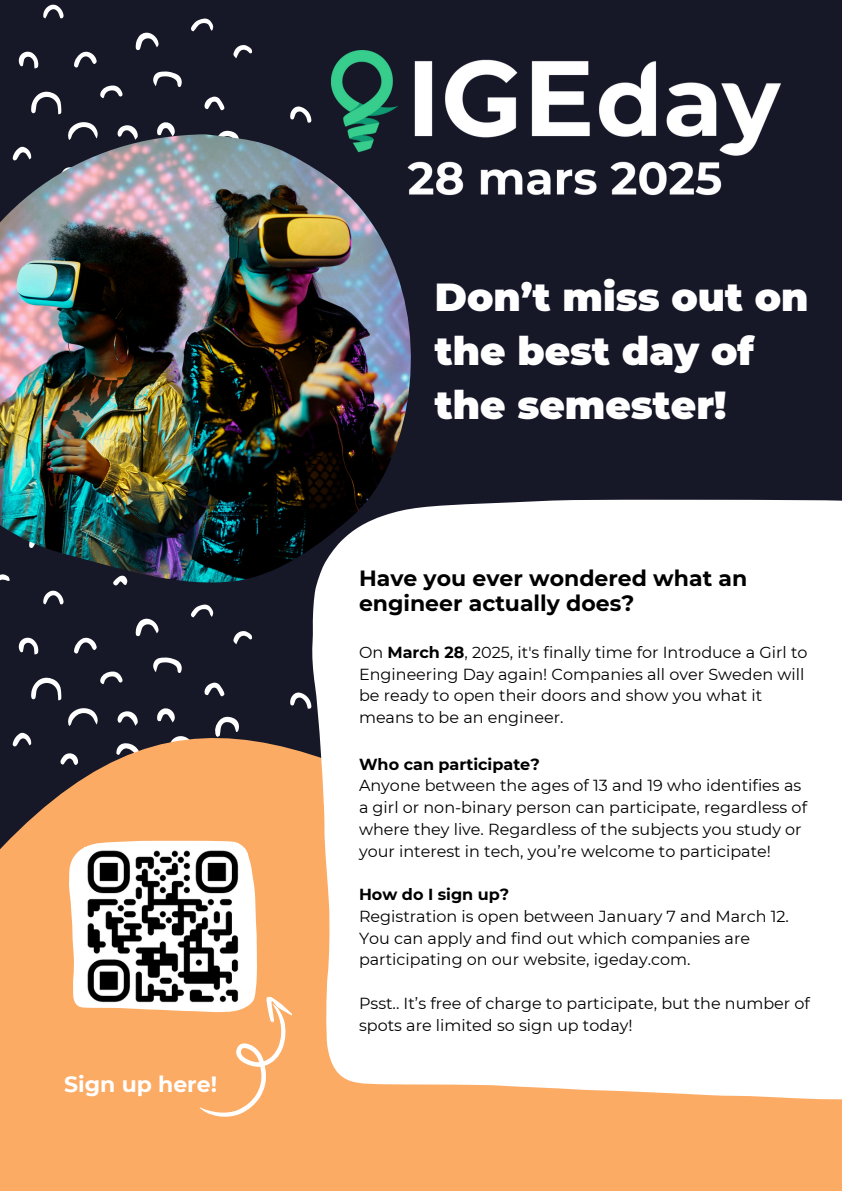
<style>
.page{position:relative;width:842px;height:1191px;background:#fff}
.page>*{position:absolute;margin:0;border:0;box-sizing:border-box;transform-origin:0 0}
.t1{font:900 39px/54px "Montserrat";color:#fff}
.t2{font:700 22px/25.5px "Montserrat";color:#000}
.t3{font:700 22px "Montserrat";color:#fff}
.t4{font:16px/21.8px "Montserrat";color:#000}
.t5{font:700 16px "Montserrat";color:#000}
.s1{font-weight:700}
</style>
<div class="page">
<div style="left:0;top:0;width:842px;height:1190px;background:#161828"></div>
<div style="left:0;top:704px;width:842px;height:486px;background:#fcab64"></div>
<svg style="left:31px;top:92px;width:30px;height:22px"></svg>
<svg style="left:220px;top:130px;width:16px;height:4px"></svg>
<svg style="left:68px;top:122px;width:30px;height:12px"></svg>
<svg style="left:153px;top:71px;width:29px;height:16px"></svg>
<svg style="left:136px;top:32px;width:23px;height:18px"></svg>
<svg style="left:74px;top:52px;width:23px;height:16px"></svg>
<svg style="left:19px;top:52px;width:19px;height:16px"></svg>
<svg style="left:290px;top:106px;width:21px;height:17px"></svg>
<svg style="left:117px;top:125px;width:21px;height:9px"></svg>
<svg style="left:157px;top:122px;width:18px;height:12px"></svg>
<svg style="left:204px;top:97px;width:20px;height:13px"></svg>
<svg style="left:100px;top:85px;width:23px;height:13px"></svg>
<svg style="left:43px;top:4px;width:21px;height:15px"></svg>
<svg style="left:191px;top:19px;width:23px;height:12px"></svg>
<svg style="left:233px;top:45px;width:19px;height:13px"></svg>
<img style="left:0;top:134px;width:411px;height:439px">
<img style="left:331px;top:50px;width:449px;height:155px">
<div style="left:312px;top:499px;width:530px;height:602px;background:#fff"></div>
<svg style="left:0;top:573px;width:311px;height:546px"></svg>
<img style="left:84px;top:847px;width:158px;height:158px">
<p class="t3" style="left:64px;top:1070px;width:154px">Sign up here!</p>
<h1 class="t1" style="left:435px;top:270px;width:375px">Don’t miss out on the best day of the semester!</h1>
<p class="t2" style="left:359px;top:565px;width:390px">Have you ever wondered what an engineer actually does?</p>
<h2 class="t4" style="left:359px;top:641px;width:450px">On <span class="s1">March 28</span>, 2025, it's finally time for Introduce a Girl to Engineering Day again! Companies all over Sweden will be ready to open their doors and show you what it means to be an engineer.</h2>
<p class="t5" style="left:359px;top:754px;width:182px">Who can participate?</p>
<p class="t4" style="left:359px;top:774px;width:450px">Anyone between the ages of 13 and 19 who identifies as a girl or non-binary person can participate, regardless of where they live. Regardless of the subjects you study or your interest in tech, you’re welcome to participate!</p>
<p class="t5" style="left:359px;top:884px;width:152px">How do I sign up?</p>
<p class="t4" style="left:359px;top:905px;width:431px">Registration is open between January 7 and March 12.<br>You can apply and find out which companies are participating on our website, igeday.com.</p>
<p class="t4" style="left:359px;top:992px;width:452px">Psst.. It’s free of charge to participate, but the number of spots are limited so sign up today!</p>
</div>
